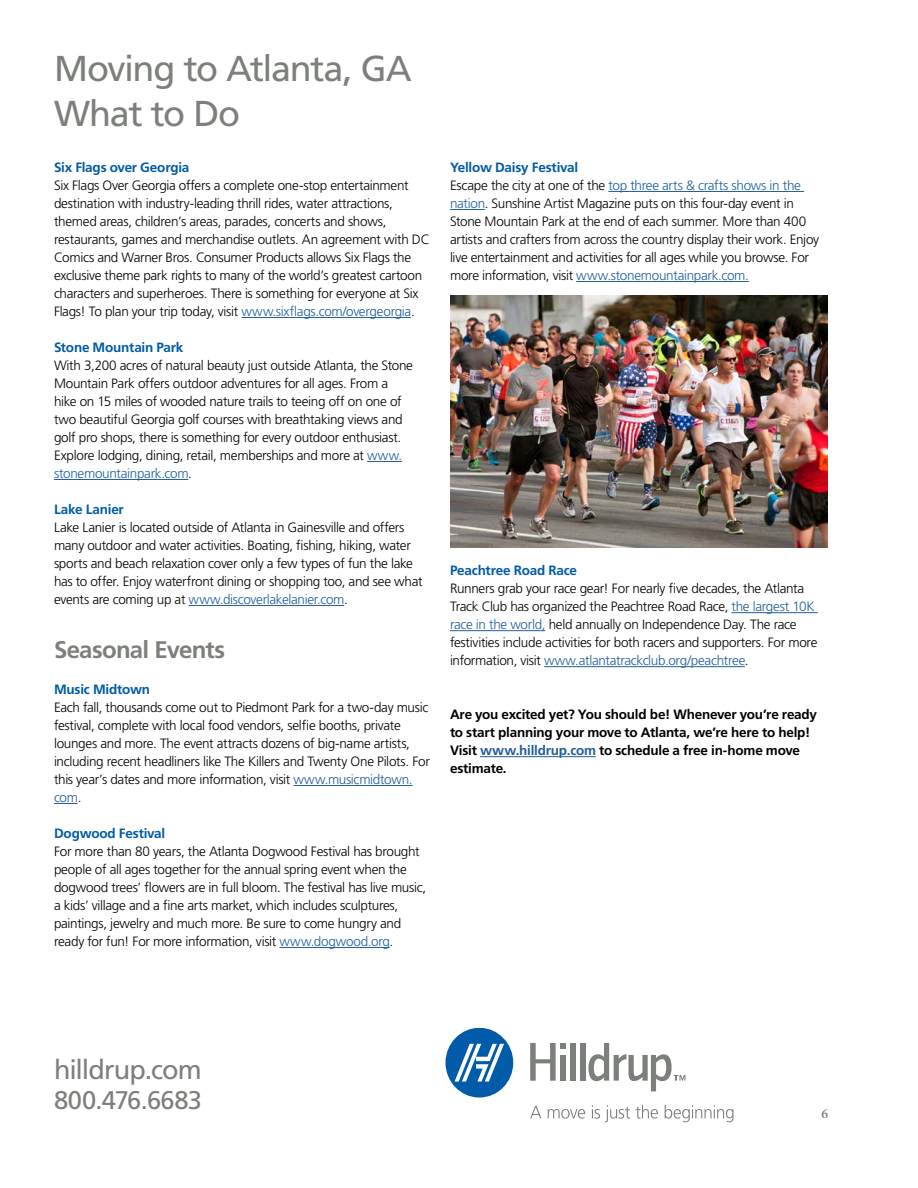
<style>
.page{position:relative;width:918px;height:1188px;background:#fff}
.page>*{position:absolute;margin:0;border:0;box-sizing:border-box;transform-origin:0 0}
.t1{font:36px/45px "Frutiger LT Std";letter-spacing:-.035em;color:#7c807a}
.t2{font:27px "Frutiger LT Std";letter-spacing:-.035em;color:#7c807a}
.t3{font:25.5px "Frutiger LT Std";letter-spacing:-.025em;color:#7c807a}
.t4{font:700 24px "Frutiger LT Std";letter-spacing:-.03em;color:#7c807a}
.t5{font:300 13.5px/18px "Frutiger LT Std";letter-spacing:-.02em;color:#000}
.t6{font:300 13.5px/18px "Frutiger LT Std";letter-spacing:-.025em;color:#000101}
.t7{font:700 13.5px/18px "Frutiger LT Std";letter-spacing:-.015em;color:#000}
.t8{font:700 13.5px "Frutiger LT Std";letter-spacing:-.015em;color:#005ba8}
.t9{font:600 13.5px "Minion Pro";color:#7c807a}
.s1{color:#215e9e}
.s2{color:#000101}
.s3{font-weight:700;color:#005ba8}
</style>
<div class="page">
<div style="left:570px;top:1043px;width:6px;height:38px;background:#7c807a"></div>
<div style="left:580px;top:1043px;width:5px;height:38px;background:#7c807a"></div>
<svg style="left:530px;top:1043px;width:36px;height:38px"></svg>
<div style="left:445px;top:1028px;width:68px;height:70px;background:#005ba8;border-radius:50%"></div>
<svg style="left:455px;top:1044px;width:49px;height:38px"></svg>
<svg style="left:588px;top:1043px;width:97px;height:48px"></svg>
<svg style="left:530px;top:1106px;width:11px;height:12px"></svg>
<svg style="left:548px;top:1109px;width:37px;height:10px"></svg>
<svg style="left:592px;top:1105px;width:38px;height:17px"></svg>
<svg style="left:636px;top:1105px;width:22px;height:14px"></svg>
<svg style="left:665px;top:1105px;width:68px;height:17px"></svg>
<hr style="left:608px;top:191px;width:196px;height:1px;background:#215e9e">
<hr style="left:450px;top:209px;width:35px;height:1px;background:#215e9e">
<hr style="left:576px;top:281px;width:173px;height:1px;background:#215e9e">
<hr style="left:241px;top:317px;width:170px;height:1px;background:#215e9e">
<hr style="left:367px;top:461px;width:35px;height:1px;background:#215e9e">
<hr style="left:54px;top:479px;width:134px;height:1px;background:#215e9e">
<hr style="left:189px;top:605px;width:155px;height:1px;background:#215e9e">
<hr style="left:294px;top:785px;width:119px;height:1px;background:#215e9e">
<svg style="left:54px;top:803px;width:24px;height:1px"></svg>
<hr style="left:280px;top:947px;width:110px;height:1px;background:#215e9e">
<img style="left:450px;top:295px;width:378px;height:252px">
<hr style="left:732px;top:612px;width:86px;height:1px;background:#215e9e">
<hr style="left:450px;top:630px;width:95px;height:1px;background:#215e9e">
<hr style="left:544px;top:666px;width:201px;height:1px;background:#215e9e">
<hr style="left:480px;top:756px;width:116px;height:1px;background:#215e9e">
<h1 class="t1" style="left:54px;top:46px;width:359px">Moving to Atlanta, GA<br>What to Do</h1>
<p class="t8" style="left:54px;top:160px;width:137px">Six Flags over Georgia</p>
<p class="t6" style="left:54px;top:177px;width:377px">Six Flags Over Georgia offers a complete one-stop entertainment destination with industry-leading thrill rides, water attractions, themed areas, children’s areas, parades, concerts and shows, restaurants, games and merchandise outlets. An agreement with DC Comics and Warner Bros. Consumer Products allows Six Flags the exclusive theme park rights to many of the world’s greatest cartoon characters and superheroes. There is something for everyone at Six Flags! To plan your trip today, visit <span class="s1">www.sixflags.com/overgeorgia</span>.</p>
<p class="t8" style="left:54px;top:339px;width:131px">Stone Mountain Park</p>
<p class="t6" style="left:54px;top:357px;width:361px">With 3,200 acres of natural beauty just outside Atlanta, the Stone Mountain Park offers outdoor adventures for all ages. From a hike on 15 miles of wooded nature trails to teeing off on one of two beautiful Georgia golf courses with breathtaking views and golf pro shops, there is something for every outdoor enthusiast.<br>Explore lodging, dining, retail, memberships and more at <span class="s1">www. stonemountainpark.com</span>.</p>
<p class="t8" style="left:54px;top:501px;width:71px">Lake Lanier</p>
<p class="t6" style="left:54px;top:519px;width:370px">Lake Lanier is located outside of Atlanta in Gainesville and offers many outdoor and water activities. Boating, fishing, hiking, water sports and beach relaxation cover only a few types of fun the lake has to offer. Enjoy waterfront dining or shopping too, and see what events are coming up at <span class="s1">www.discoverlakelanier.com</span>.</p>
<h3 class="t4" style="left:54px;top:636px;width:173px">Seasonal Events</h3>
<p class="t8" style="left:54px;top:682px;width:98px">Music Midtown</p>
<p class="t5" style="left:54px;top:699px;width:378px">Each fall, thousands come out to Piedmont Park for a two-day music festival, complete with local food vendors, selfie booths, private lounges and more. The event attracts dozens of big-name artists, including recent headliners like The Killers and Twenty One Pilots. For this year’s dates and more information, visit <span class="s1">www.musicmidtown. com</span><span class="s2">.</span></p>
<p class="t8" style="left:54px;top:825px;width:113px">Dogwood Festival</p>
<p class="t5" style="left:54px;top:843px;width:374px">For more than 80 years, the Atlanta Dogwood Festival has brought people of all ages together for the annual spring event when the dogwood trees’ flowers are in full bloom. The festival has live music, a kids’ village and a fine arts market, which includes sculptures, paintings, jewelry and much more. Be sure to come hungry and ready for fun! For more information, visit <span class="s1">www.dogwood.org</span><span class="s2">.</span></p>
<p class="t5" style="left:450px;top:159px;width:371px"><span class="s3">Yellow Daisy Festival<br></span>Escape the city at one of the <span class="s1">top three arts &amp; crafts shows in the nation</span>. Sunshine Artist Magazine puts on this four-day event in Stone Mountain Park at the end of each summer. More than 400 artists and crafters from across the country display their work. Enjoy live entertainment and activities for all ages while you browse. For more information, visit <span class="s1">www.stonemountainpark.com.</span></p>
<p class="t8" style="left:450px;top:563px;width:129px">Peachtree Road Race</p>
<p class="t5" style="left:450px;top:580px;width:369px">Runners grab your race gear! For nearly five decades, the Atlanta Track Club has organized the Peachtree Road Race, <span class="s1">the largest 10K race in the world,</span> held annually on Independence Day. The race festivities include activities for both racers and supporters. For more information, visit <span class="s1">www.atlantatrackclub.org/peachtree</span><span class="s2">.</span></p>
<p class="t7" style="left:450px;top:706px;width:369px">Are you excited yet? You should be! Whenever you’re ready to start planning your move to Atlanta, we’re here to help!<br>Visit <span class="s1">www.hilldrup.com</span> to schedule a free in-home move estimate.</p>
<h2 class="t2" style="left:54px;top:1053px;width:149px">hilldrup.com</h2>
<h3 class="t3" style="left:54px;top:1085px;width:150px">800.476.6683</h3>
<p class="t9" style="left:821px;top:1104px;width:8px">6</p>
</div>
